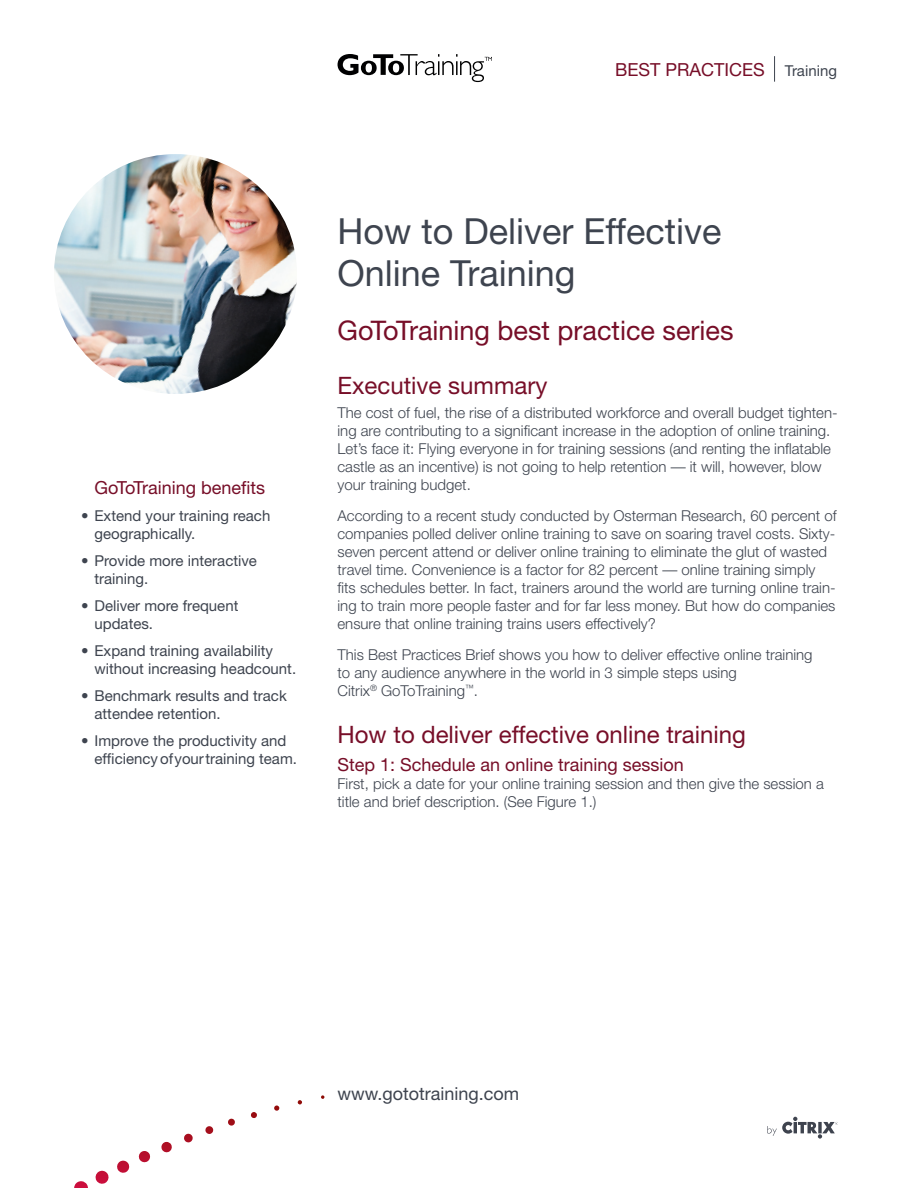
<style>
.page{position:relative;width:918px;height:1188px;background:#fff}
.page>*{position:absolute;margin:0;border:0;box-sizing:border-box;transform-origin:0 0}
.t1{font:36px/42px "Helvetica Neue";color:#3e444f}
.t2{font:27px "Helvetica Neue";color:#770e28}
.t3{font:24px "Helvetica Neue";color:#770e28}
.t4{font:18px "Helvetica Neue";color:#770e28}
.t5{font:18px "Helvetica Neue";color:#3e444f}
.t6{font:300 15px/18px "Helvetica Neue";color:#3e444f}
.t7{font:15px/18px "Helvetica Neue";color:#3e444f}
.s1{font-size:15px;color:#3e444f}
</style>
<div class="page">
<img style="left:54px;top:154px;width:243px;height:240px">
<svg style="left:767px;top:1117px;width:71px;height:21px"></svg>
<svg style="left:74px;top:1095px;width:251px;height:93px"></svg>
<svg style="left:774px;top:56px;width:1px;height:26px"></svg>
<svg style="left:338px;top:54px;width:154px;height:28px"></svg>
<p class="t4" style="left:615px;top:58px;width:223px">BEST PRACTICES <span class="s1">Training</span></p>
<p class="t4" style="left:94px;top:477px;width:172px">GoToTraining benefits</p>
<p class="t7" style="left:94px;top:506px;width:177px;text-indent:-14px">• Extend your training reach geographically.</p>
<p class="t7" style="left:94px;top:551px;width:164px;text-indent:-14px">• Provide more interactive training.</p>
<p class="t7" style="left:94px;top:596px;width:145px;text-indent:-14px">• Deliver more frequent updates.</p>
<p class="t7" style="left:94px;top:641px;width:203px;text-indent:-14px">• Expand training availability without increasing headcount.</p>
<p class="t7" style="left:94px;top:686px;width:194px;text-indent:-14px">• Benchmark results and track attendee retention.</p>
<p class="t7" style="left:94px;top:731px;width:204px;text-indent:-14px">• Improve the productivity and efficiency of your training team.</p>
<h1 class="t1" style="left:338px;top:210px;width:385px">How to Deliver Effective<br>Online Training</h1>
<h2 class="t2" style="left:338px;top:314px;width:398px">GoToTraining best practice series</h2>
<h3 class="t3" style="left:338px;top:371px;width:211px">Executive summary</h3>
<p class="t6" style="left:338px;top:403px;width:502px">The cost of fuel, the rise of a distributed workforce and overall budget tighten&shy;ing are contributing to a significant increase in the adoption of online training.<br>Let’s face it: Flying everyone in for training sessions (and renting the inflatable castle as an incentive) is not going to help retention — it will, however, blow your training budget.</p>
<p class="t6" style="left:338px;top:506px;width:501px">According to a recent study conducted by Osterman Research, 60 percent of companies polled deliver online training to save on soaring travel costs. Sixty&shy;seven percent attend or deliver online training to eliminate the glut of wasted travel time. Convenience is a factor for 82 percent — online training simply fits schedules better. In fact, trainers around the world are turning online train&shy;ing to train more people faster and for far less money. But how do companies ensure that online training trains users effectively?</p>
<p class="t6" style="left:338px;top:645px;width:477px">This Best Practices Brief shows you how to deliver effective online training to any audience anywhere in the world in 3 simple steps using<br>Citrix<sup>®</sup> GoToTraining<sup>™</sup>.</p>
<h3 class="t3" style="left:338px;top:720px;width:410px">How to deliver effective online training</h3>
<p class="t4" style="left:338px;top:754px;width:348px">Step 1: Schedule an online training session</p>
<p class="t6" style="left:338px;top:774px;width:488px">First, pick a date for your online training session and then give the session a title and brief description. (See Figure 1.)</p>
<p class="t5" style="left:338px;top:1083px;width:183px">www.gototraining.com</p>
</div>
